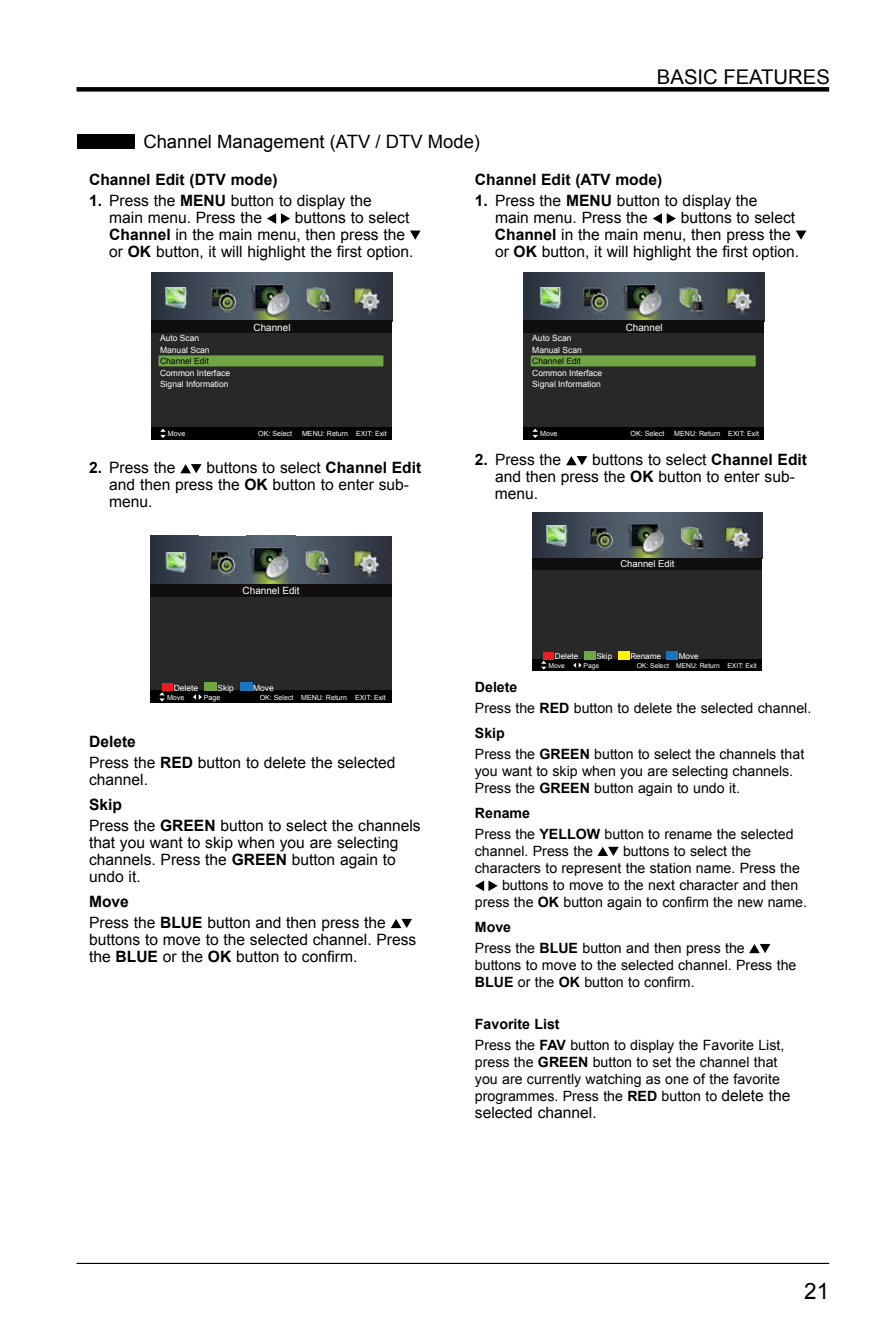
<style>
.page{position:relative;width:893px;height:1340px;background:#fff}
.page>*{position:absolute;margin:0;border:0;box-sizing:border-box;transform-origin:0 0}
.t1{font:22.5px "Arial";color:#000}
.t2{font:20.25px "Arial";color:#000}
.t3{font:18.45px "Arial";color:#000}
.t4{font:15.53px/17.1px "Arial";color:#000}
.t5{font:700 15.53px "Arial";color:#000}
.t6{font:14.17px/20.9px "Arial";color:#000}
.t7{font:9.9px "Arial";color:#fff}
.t8{font:9.45px "Arial";color:#fff}
.t9{font:8.55px/11.2px "Arial";color:#fff}
.t10{font:8.55px "Arial";color:#000}
.t11{font:8.1px "Arial";color:#fff}
.t12{font:7.2px "Arial";color:#fff}
.t13{font:6.75px "Arial";color:#fff}
.s1{font-weight:700}
.s2{font-size:15.53px}
</style>
<div class="page">
<hr style="left:77px;top:1262px;width:752px;height:1px;background:#000">
<div style="left:77px;top:87px;width:752px;height:5px;background:#000"></div>
<svg style="left:653px;top:213px;width:23px;height:11px"></svg>
<svg style="left:796px;top:230px;width:10px;height:10px"></svg>
<svg style="left:566px;top:456px;width:21px;height:9px"></svg>
<svg style="left:597px;top:846px;width:22px;height:10px"></svg>
<svg style="left:475px;top:880px;width:23px;height:11px"></svg>
<svg style="left:749px;top:944px;width:21px;height:9px"></svg>
<svg style="left:267px;top:213px;width:23px;height:11px"></svg>
<svg style="left:410px;top:230px;width:11px;height:10px"></svg>
<svg style="left:180px;top:464px;width:22px;height:9px"></svg>
<svg style="left:391px;top:918px;width:21px;height:10px"></svg>
<div style="left:77px;top:134px;width:57px;height:14px;background:#000"></div>
<img style="left:151px;top:272px;width:242px;height:49px">
<div style="left:151px;top:332px;width:241px;height:96px;background:#282829"></div>
<div style="left:151px;top:427px;width:241px;height:12px;background:#000"></div>
<div style="left:159px;top:355px;width:224px;height:11px;background:#70a744"></div>
<svg style="left:160px;top:429px;width:6px;height:9px"></svg>
<img style="left:150px;top:536px;width:242px;height:48px">
<div style="left:150px;top:595px;width:242px;height:97px;background:#282829"></div>
<div style="left:150px;top:691px;width:242px;height:12px;background:#000"></div>
<svg style="left:159px;top:692px;width:6px;height:9px"></svg>
<svg style="left:193px;top:694px;width:9px;height:5px"></svg>
<div style="left:162px;top:683px;width:11px;height:7px;background:#ed1d24"></div>
<div style="left:204px;top:682px;width:13px;height:8px;background:#70a744"></div>
<div style="left:240px;top:682px;width:12px;height:8px;background:#1c75bc"></div>
<img style="left:523px;top:272px;width:242px;height:49px">
<div style="left:523px;top:332px;width:241px;height:96px;background:#282829"></div>
<div style="left:523px;top:427px;width:241px;height:12px;background:#000"></div>
<div style="left:531px;top:355px;width:225px;height:11px;background:#70a744"></div>
<svg style="left:532px;top:429px;width:6px;height:9px"></svg>
<img style="left:533px;top:512px;width:229px;height:46px">
<div style="left:533px;top:568px;width:229px;height:92px;background:#282829"></div>
<div style="left:533px;top:659px;width:229px;height:12px;background:#000"></div>
<svg style="left:541px;top:660px;width:5px;height:9px"></svg>
<svg style="left:573px;top:662px;width:9px;height:6px"></svg>
<div style="left:544px;top:652px;width:10px;height:7px;background:#ed1d24"></div>
<div style="left:584px;top:651px;width:12px;height:8px;background:#70a744"></div>
<div style="left:618px;top:651px;width:11px;height:8px;background:#fff200"></div>
<div style="left:666px;top:651px;width:12px;height:8px;background:#1c75bc"></div>
<svg style="left:152px;top:273px;width:46px;height:46px"></svg>
<div style="left:151px;top:536px;width:46px;height:46px;background:linear-gradient(to right,#272f3a,#3e4655)"></div>
<div style="left:524px;top:273px;width:47px;height:46px;background:linear-gradient(to right,#272f3a,#3d4655)"></div>
<div style="left:533px;top:513px;width:46px;height:46px;background:linear-gradient(to right,#272f3a,#3d4554)"></div>
<div style="left:151px;top:321px;width:241px;height:12px;background:#110f0e"></div>
<div style="left:523px;top:321px;width:241px;height:12px;background:#110f0e"></div>
<div style="left:533px;top:558px;width:229px;height:11px;background:#110f0e"></div>
<div style="left:150px;top:584px;width:242px;height:12px;background:#110f0e"></div>
<img style="left:162px;top:288px;width:33px;height:21px">
<img style="left:542px;top:525px;width:34px;height:22px">
<img style="left:537px;top:287px;width:32px;height:21px">
<img style="left:163px;top:552px;width:32px;height:20px">
<p class="t3" style="left:143px;top:129px;width:338px">Channel Management (ATV / DTV Mode)</p>
<h2 class="t2" style="left:657px;top:64px;width:174px">BASIC FEATURES</h2>
<p class="t5" style="left:89px;top:169px;width:190px">Channel Edit (DTV mode)</p>
<p class="t4" style="left:109px;top:192px;width:264px;text-indent:-20px"><span class="s1">1.</span> Press the <span class="s1">MENU</span> button to display the main menu. Press the</p>
<p class="t4" style="left:109px;top:209px;width:306px;text-indent:186px">buttons to select<br><span class="s1">Channel</span> in the main menu, then press the or <span class="s1">OK</span> button, it will highlight the first option.</p>
<p class="t5" style="left:475px;top:169px;width:189px">Channel Edit (ATV mode)</p>
<p class="t4" style="left:495px;top:192px;width:264px;text-indent:-20px"><span class="s1">1.</span> Press the <span class="s1">MENU</span> button to display the main menu. Press the</p>
<p class="t4" style="left:495px;top:209px;width:306px;text-indent:186px">buttons to select<br><span class="s1">Channel</span> in the main menu, then press the or <span class="s1">OK</span> button, it will highlight the first option.</p>
<p class="t9" style="left:160px;top:333px;width:51px">Auto Scan<br>Manual Scan</p>
<p class="t10" style="left:160px;top:355px;width:50px">Channel Edit</p>
<p class="t9" style="left:160px;top:367px;width:72px">Common Interface<br>Signal Information</p>
<p class="t7" style="left:254px;top:320px;width:38px">Channel</p>
<p class="t7" style="left:626px;top:320px;width:38px">Channel</p>
<p class="t9" style="left:532px;top:333px;width:51px">Auto Scan<br>Manual Scan</p>
<p class="t10" style="left:532px;top:355px;width:50px">Channel Edit</p>
<p class="t9" style="left:532px;top:367px;width:72px">Common Interface<br>Signal Information</p>
<p class="t12" style="left:168px;top:429px;width:19px">Move</p>
<p class="t12" style="left:258px;top:429px;width:35px">OK: Select</p>
<p class="t12" style="left:302px;top:429px;width:86px">MENU: Return EXIT: Exit</p>
<p class="t4" style="left:109px;top:459px;width:314px;text-indent:97px">buttons to select <span class="s1">Channel Edit </span>and then press the <span class="s1">OK</span> button to enter sub&shy;menu.</p>
<p class="t4" style="left:89px;top:459px;width:88px"><span class="s1">2.</span> Press the</p>
<p class="t7" style="left:243px;top:584px;width:58px">Channel Edit</p>
<p class="t9" style="left:217px;top:682px;width:18px">Skip</p>
<p class="t9" style="left:253px;top:682px;width:22px">Move</p>
<p class="t9" style="left:174px;top:682px;width:26px">Delete</p>
<p class="t12" style="left:167px;top:692px;width:19px">Move</p>
<p class="t12" style="left:204px;top:692px;width:18px">Page</p>
<p class="t12" style="left:260px;top:692px;width:128px">OK: Select MENU: Return EXIT: Exit</p>
<p class="t4" style="left:89px;top:731px;width:308px;line-height:20.9px"><span class="s1">Delete<br></span>Press the <span class="s1">RED</span> button to delete the selected</p>
<p class="t4" style="left:89px;top:771px;width:60px">channel.</p>
<p class="t4" style="left:89px;top:794px;width:333px;line-height:20.9px"><span class="s1">Skip<br></span>Press the <span class="s1">GREEN</span> button to select the channels</p>
<p class="t4" style="left:89px;top:834px;width:311px">that you want to skip when you are selecting channels. Press the <span class="s1">GREEN</span> button again to undo it.</p>
<p class="t4" style="left:89px;top:891px;width:298px;line-height:20.9px"><span class="s1">Move<br></span>Press the <span class="s1">BLUE</span> button and then press the</p>
<p class="t4" style="left:89px;top:931px;width:329px">buttons to move to the selected channel. Press the <span class="s1">BLUE</span> or the <span class="s1">OK</span> button to confirm.</p>
<p class="t12" style="left:540px;top:429px;width:19px">Move</p>
<p class="t12" style="left:630px;top:429px;width:35px">OK: Select</p>
<p class="t12" style="left:674px;top:429px;width:86px">MENU: Return EXIT: Exit</p>
<p class="t4" style="left:495px;top:451px;width:314px;text-indent:97px">buttons to select <span class="s1">Channel Edit </span>and then press the <span class="s1">OK</span> button to enter sub&shy;menu.</p>
<p class="t4" style="left:475px;top:451px;width:88px"><span class="s1">2.</span> Press the</p>
<p class="t8" style="left:620px;top:558px;width:56px">Channel Edit</p>
<p class="t11" style="left:596px;top:651px;width:17px">Skip</p>
<p class="t11" style="left:630px;top:651px;width:32px">Rename</p>
<p class="t11" style="left:679px;top:651px;width:21px">Move</p>
<p class="t11" style="left:555px;top:651px;width:25px">Delete</p>
<p class="t13" style="left:548px;top:661px;width:18px">Move</p>
<p class="t13" style="left:584px;top:661px;width:17px">Page</p>
<p class="t13" style="left:637px;top:661px;width:122px">OK: Select MENU: Return EXIT: Exit</p>
<p class="t6" style="left:475px;top:676px;width:338px"><span class="s1">Delete<br></span>Press the <span class="s1">RED</span> button to delete the selected channel.</p>
<p class="t6" style="left:475px;top:722px;width:331px"><span class="s1">Skip<br></span>Press the <span class="s1">GREEN</span> button to select the channels that</p>
<p class="t6" style="left:475px;top:762px;width:320px;line-height:17.1px">you want to skip when you are selecting channels.<br>Press the <span class="s1">GREEN</span> button again to undo it.</p>
<p class="t6" style="left:475px;top:802px;width:320px"><span class="s1">Rename<br></span>Press the <span class="s1">YELLOW</span> button to rename the selected</p>
<p class="t6" style="left:475px;top:840px;width:120px">channel. Press the</p>
<p class="t6" style="left:623px;top:840px;width:130px">buttons to select the</p>
<p class="t6" style="left:475px;top:857px;width:327px">characters to represent the station name. Press the</p>
<p class="t6" style="left:502px;top:874px;width:298px">buttons to move to the next character and then</p>
<p class="t6" style="left:475px;top:891px;width:334px">press the <span class="s1">OK</span> button again to confirm the new name.</p>
<p class="t6" style="left:475px;top:916px;width:271px"><span class="s1">Move<br></span>Press the <span class="s1">BLUE</span> button and then press the</p>
<p class="t6" style="left:475px;top:956px;width:323px;line-height:17.1px">buttons to move to the selected channel. Press the<br><span class="s1">BLUE</span> or the <span class="s1">OK</span> button to confirm.</p>
<p class="t6" style="left:475px;top:1014px;width:311px"><span class="s1">Favorite List<br></span>Press the <span class="s1">FAV</span> button to display the Favorite List,</p>
<p class="t6" style="left:475px;top:1053px;width:317px;line-height:17.1px">press the <span class="s1">GREEN</span> button to set the channel that you are currently watching as one of the favorite programmes. Press the <span class="s1">RED</span> button to <span class="s2">delete the</span></p>
<p class="t4" style="left:475px;top:1104px;width:123px">selected channel.</p>
<h1 class="t1" style="left:804px;top:1275px;width:27px">21</h1>
</div>
